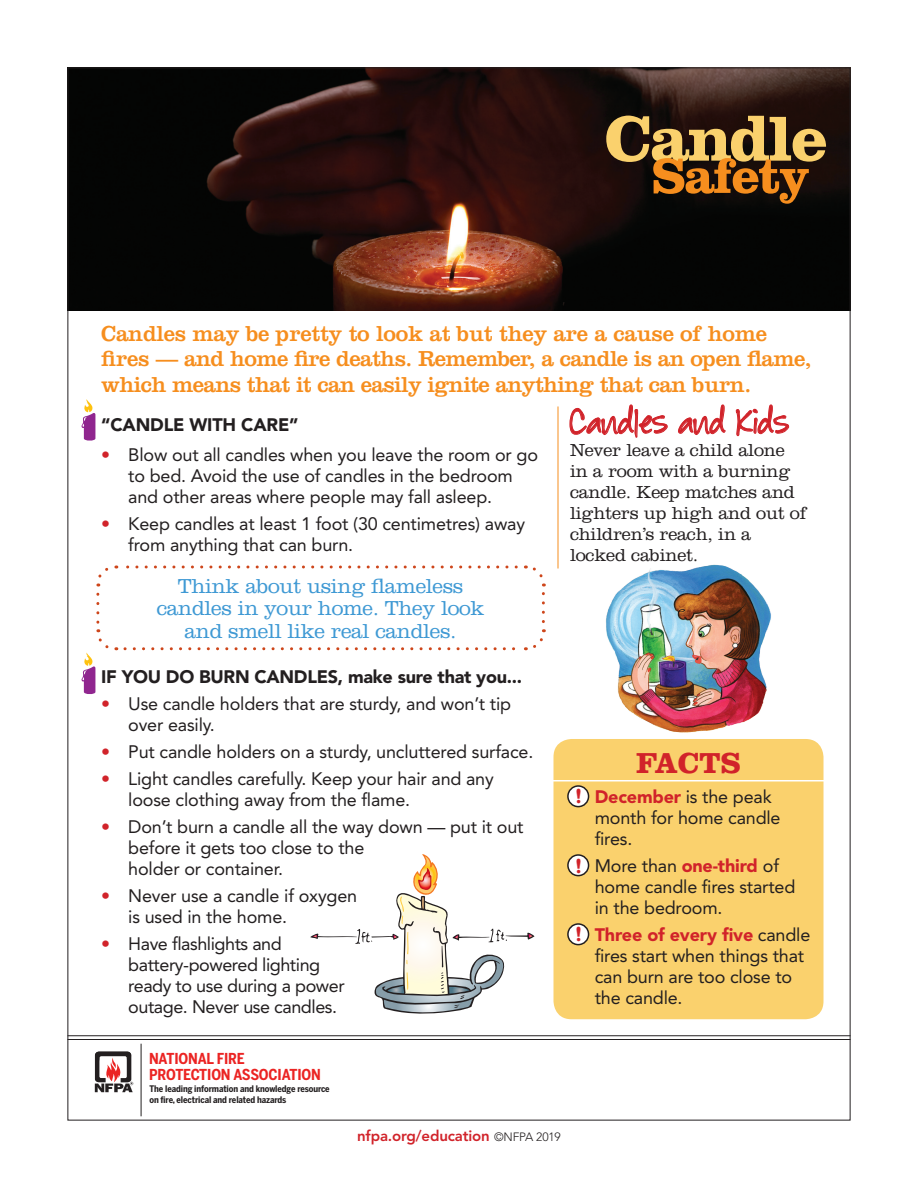
<style>
.page{position:relative;width:918px;height:1188px;background:#fff}
.page>*{position:absolute;margin:0;border:0;box-sizing:border-box;transform-origin:0 0}
.t1{font:700 66px "Clarendon";letter-spacing:-.035em;color:#fad16d}
.t2{font:700 51px "Clarendon";letter-spacing:-.035em;color:#f68e1e}
.t3{font:700 30px "Clarendon";letter-spacing:-.01em;color:#d1232a}
.t4{font:24px "Baby Boston";letter-spacing:.01em;color:#d1232a;scale:.9 1}
.t5{font:22.5px/25.5px "Clarendon";letter-spacing:-.025em;color:#f68e1e}
.t6{font:300 21px/22.5px "Clarendon";letter-spacing:-.015em;color:#3f99d4;text-align:center}
.t7{font:700 21px "Clarendon";color:#d1232a}
.t8{font:18px/21px "Avenir";letter-spacing:-.01em;color:#231f20}
.t9{font:300 18px/21px "Clarendon";letter-spacing:-.01em;color:#231f20}
.t10{font:900 18px "Avenir";letter-spacing:-.01em;color:#231f20}
.t11{font:700 15px/15.9px "Benton Sans Cond";letter-spacing:-.01em;color:#eb2423}
.t12{font:800 15px "Avenir";letter-spacing:-.01em;color:#d1232a}
.t13{font:700 9px/11.1px "Benton Sans Cond";letter-spacing:-.01em;color:#231f20}
.s1{font-weight:900;color:#d1232a}
.s2{font-size:54px;color:#fff}
.s3{font-weight:300;font-size:12px;color:#231f20}
</style>
<div class="page">
<img style="left:70px;top:70px;width:778px;height:240px">
<hr style="left:68px;top:1039px;width:782px;height:1px;background:#231f20">
<hr style="left:68px;top:1035px;width:782px;height:1px;background:#231f20">
<svg style="left:95px;top:1052px;width:38px;height:40px"></svg>
<hr style="left:141px;top:1044px;width:1px;height:72px;background:#231f20">
<img style="left:606px;top:566px;width:165px;height:167px">
<svg style="left:569px;top:404px;width:99px;height:34px"></svg>
<svg style="left:678px;top:404px;width:48px;height:31px"></svg>
<svg style="left:735px;top:404px;width:54px;height:32px"></svg>
<hr style="left:558px;top:406px;width:1px;height:162px;background:#f68e1e">
<svg style="left:125px;top:629px;width:421px;height:21px"></svg>
<svg style="left:525px;top:565px;width:20px;height:57px"></svg>
<svg style="left:96px;top:565px;width:420px;height:22px"></svg>
<svg style="left:81px;top:399px;width:14px;height:42px"></svg>
<svg style="left:81px;top:594px;width:36px;height:100px"></svg>
<svg style="left:310px;top:854px;width:225px;height:160px"></svg>
<div style="left:554px;top:739px;width:270px;height:280px;background:#fad16d;border-radius:18px"></div>
<hr style="left:532px;top:780px;width:316px;height:2px;background:#fff">
<div style="left:567px;top:785px;width:22px;height:22px;border:3px solid #231f20;border-radius:50%"></div>
<div style="left:567px;top:854px;width:22px;height:22px;border:3px solid #231f20;border-radius:50%"></div>
<div style="left:567px;top:923px;width:22px;height:22px;border:3px solid #231f20;border-radius:50%"></div>
<h1 class="t1" style="left:605px;top:99px;width:225px">Candle</h1>
<h2 class="t2" style="left:652px;top:145px;width:160px">Safety</h2>
<p class="t5" style="left:101px;top:320px;width:712px">Candles may be pretty to look at but they are a cause of home fires — and home fire deaths. Remember, a candle is an open flame, which means that it can easily ignite anything that can burn.</p>
<h3 class="t4" style="left:570px;top:411px;width:245px">Candles and Kids</h3>
<p class="t10" style="left:101px;top:413px;width:199px">“CANDLE WITH CARE”</p>
<p class="t8" style="left:128px;top:444px;width:411px;text-indent:-27px"><span class="s1">•</span> Blow out all candles when you leave the room or go to bed. Avoid the use of candles in the bedroom and other areas where people may fall asleep.</p>
<p class="t8" style="left:128px;top:513px;width:398px;text-indent:-27px"><span class="s1">•</span> Keep candles at least 1 foot (30 centimetres) away from anything that can burn.</p>
<p class="t9" style="left:570px;top:439px;width:238px">Never leave a child alone in a room with a burning candle. Keep matches and lighters up high and out of children’s reach, in a locked cabinet.</p>
<p class="t6" style="left:157px;top:574px;width:329px">Think about using flameless candles in your home. They look and smell like real candles.</p>
<p class="t10" style="left:101px;top:665px;width:167px">If you do burn candle</p>
<p class="t10" style="left:328px;top:665px;width:196px">s, make sure that you...</p>
<p class="t8" style="left:128px;top:693px;width:384px;text-indent:-27px"><span class="s1">•</span> Use candle holders that are sturdy, and won’t tip over easily.</p>
<p class="t8" style="left:101px;top:741px;width:434px"><span class="s1">•</span> Put candle holders on a sturdy, uncluttered surface.</p>
<p class="t8" style="left:128px;top:768px;width:367px;text-indent:-27px"><span class="s1">•</span> Light candles carefully. Keep your hair and any loose clothing away from the flame.</p>
<p class="t8" style="left:128px;top:816px;width:397px;text-indent:-27px"><span class="s1">•</span> Don’t burn a candle all the way down — put it out before it gets too close to the<br>holder or container.</p>
<p class="t8" style="left:128px;top:885px;width:230px;text-indent:-27px"><span class="s1">•</span> Never use a candle if oxygen is used in the home.</p>
<p class="t8" style="left:128px;top:933px;width:218px;text-indent:-27px"><span class="s1">•</span> Have flashlights and battery-powered lighting ready to use during a power outage. Never use candles.</p>
<h3 class="t3" style="left:636px;top:745px;width:106px">FACTS</h3>
<p class="t8" style="left:595px;top:787px;width:187px;text-indent:-30px"><span class="s2">•</span> <span class="s1">December</span> is the peak month for home candle fires.</p>
<p class="t8" style="left:595px;top:856px;width:202px;text-indent:-30px"><span class="s2">•</span> More than <span class="s1">one-third</span> of home candle fires started in the bedroom.</p>
<p class="t8" style="left:595px;top:925px;width:217px;text-indent:-30px"><span class="s2">•</span> <span class="s1">Three of every five</span> candle fires start when things that can burn are too close to the candle.</p>
<p class="t7" style="left:575px;top:783px;width:8px">!</p>
<p class="t7" style="left:575px;top:853px;width:8px">!</p>
<p class="t7" style="left:575px;top:922px;width:8px">!</p>
<p class="t11" style="left:149px;top:1050px;width:173px">NATIONAL FIRE<br>PROTECTION ASSOCIATION</p>
<p class="t13" style="left:149px;top:1083px;width:182px">The leading information and knowledge resource on fire, electrical and related hazards</p>
<p class="t12" style="left:357px;top:1126px;width:205px">nfpa.org/education <span class="s3">©NFPA 2019</span></p>
</div>
